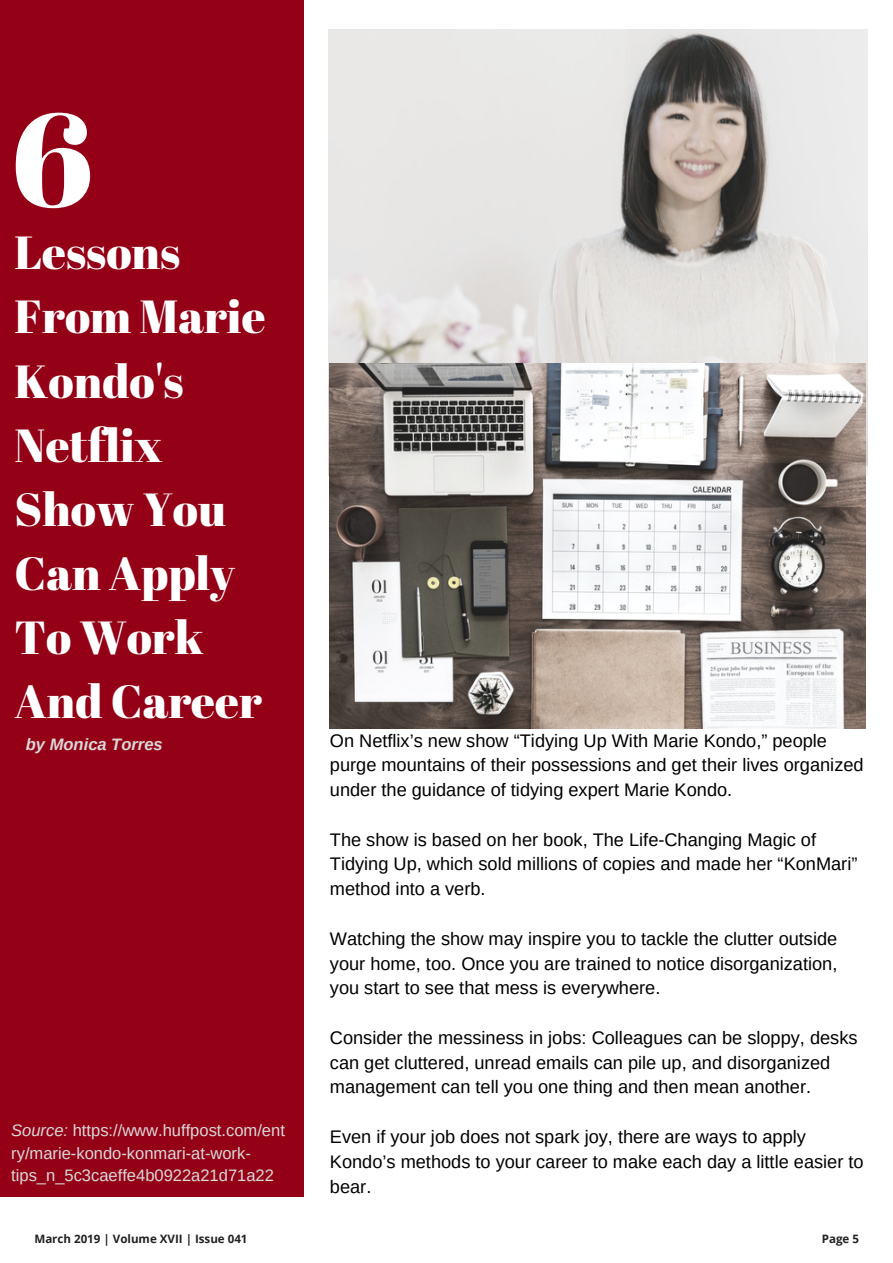
<style>
.page{position:relative;width:893px;height:1263px;background:#fff}
.page>*{position:absolute;margin:0;border:0;box-sizing:border-box;transform-origin:0 0}
.t1{font:132.45px "Abril Fatface";color:#fff}
.t2{font:46.35px/64.2px "Abril Fatface";color:#fff}
.t3{font:18.15px/24.8px "Arimo";color:#000}
.t4{font:16.5px/22.5px "Arimo";color:#d9d9d9}
.t5{font:italic 700 16.5px "Arimo";color:#d9d9d9}
.t6{font:700 11.55px "Open Sans";color:#222}
.s1{font-style:italic}
</style>
<div class="page">
<div style="left:0;top:0;width:304px;height:1197px;background:#940116"></div>
<img style="left:329px;top:29px;width:538px;height:446px">
<img style="left:330px;top:364px;width:536px;height:364px">
<h1 class="t1" style="left:11px;top:67px;width:83px">6</h1>
<h2 class="t2" style="left:15px;top:219px;width:252px">Lessons<br>From Marie<br>Kondo's<br>Netflix<br>Show You<br>Can Apply<br>To Work<br>And Career</h2>
<p class="t5" style="left:26px;top:735px;width:138px">by Monica Torres</p>
<p class="t4" style="left:11px;top:1119px;width:275px"><span class="s1">Source:</span> https://www.huffpost.com/ent ry/marie-kondo-konmari-at-work&shy;tips_n_5c3caeffe4b0922a21d71a22</p>
<p class="t3" style="left:330px;top:728px;width:535px">On Netflix’s new show “Tidying Up With Marie Kondo,” people purge mountains of their possessions and get their lives organized under the guidance of tidying expert Marie Kondo.</p>
<p class="t3" style="left:330px;top:827px;width:529px">The show is based on her book, The Life-Changing Magic of<br>Tidying Up, which sold millions of copies and made her “KonMari” method into a verb.</p>
<p class="t3" style="left:330px;top:926px;width:509px;text-align:justify">Watching the show may inspire you to tackle the clutter outside your home, too. Once you are trained to notice disorganization, you start to see that mess is everywhere.</p>
<p class="t3" style="left:330px;top:1025px;width:529px">Consider the messiness in jobs: Colleagues can be sloppy, desks can get cluttered, unread emails can pile up, and disorganized management can tell you one thing and then mean another.</p>
<p class="t3" style="left:330px;top:1124px;width:535px">Even if your job does not spark joy, there are ways to apply<br>Kondo’s methods to your career to make each day a little easier to bear.</p>
<p class="t6" style="left:34px;top:1231px;width:215px">March 2019 | Volume XVII | Issue 041</p>
<p class="t6" style="left:822px;top:1231px;width:39px">Page 5</p>
</div>
